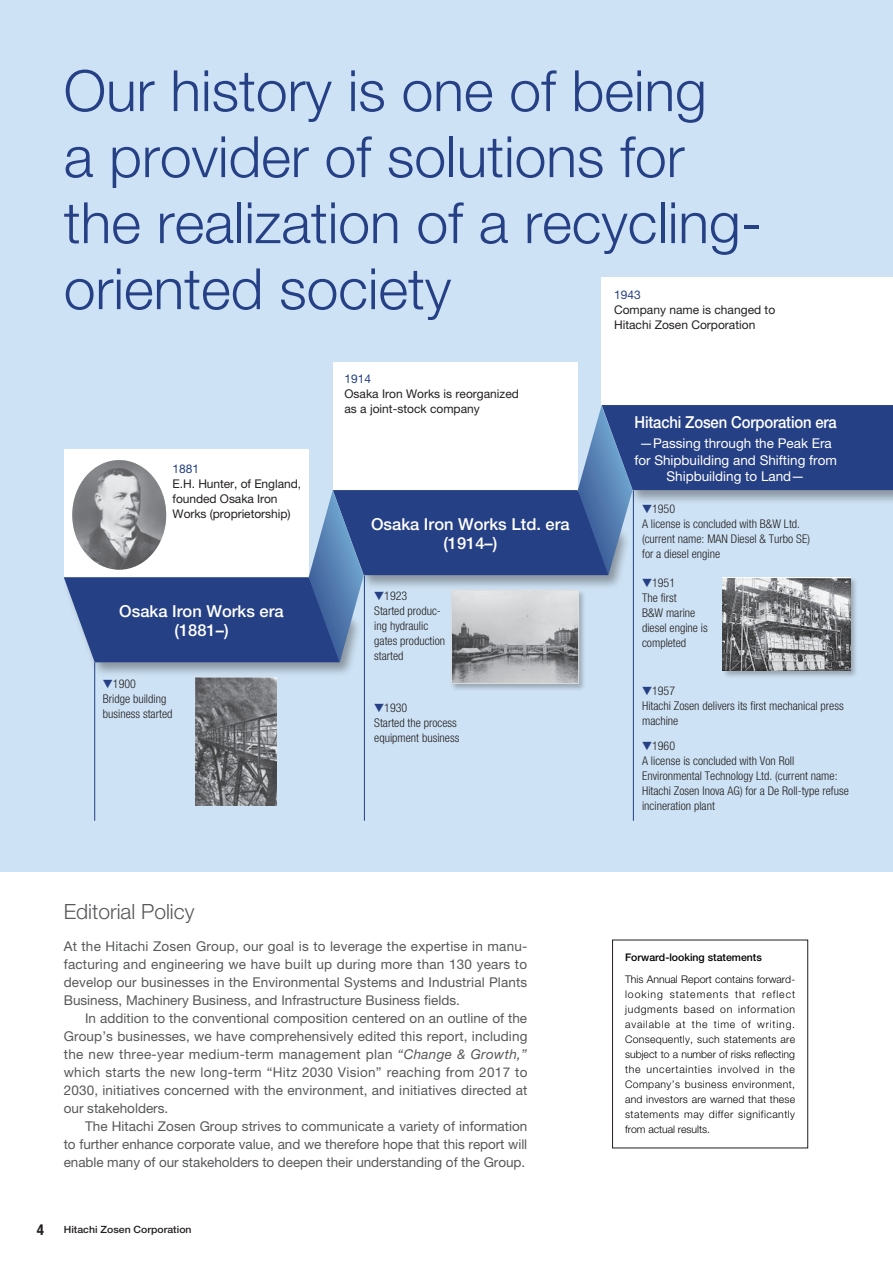
<style>
.page{position:relative;width:893px;height:1263px;background:#fff}
.page>*{position:absolute;margin:0;border:0;box-sizing:border-box;transform-origin:0 0}
.t1{font:300 57px/66px "Helvetica Neue LT Std";color:#264085}
.t2{font:300 21px "Helvetica Neue LT Std";color:#57585a}
.t3{font:500 16.5px/19.5px "Helvetica Neue LT Std";color:#fff;text-align:center}
.t4{font:500 16.5px "Helvetica Neue LT Std";color:#fff;scale:.9 1}
.t5{font:700 condensed 15px "Helvetica Neue LT Std";color:#231f20}
.t6{font:13.5px/18px "Helvetica Neue LT Std";color:#57585a;text-align:justify}
.t7{font:13.5px/16.5px "Helvetica Neue LT Std";color:#fff;text-align:center}
.t8{font:300 condensed 12px/15px "Helvetica Neue LT Std";color:#231f20}
.t9{font:12px/15px "Helvetica Neue LT Std";color:#231f20}
.t10{font:12px "Helvetica Neue LT Std";color:#264085}
.t11{font:300 10.5px/15px "Helvetica Neue LT Std";letter-spacing:.045em;color:#000;text-align:justify}
.t12{font:500 10.5px "Helvetica Neue LT Std";color:#000}
.t13{font:500 10.05px "Helvetica Neue LT Std";color:#231f20;scale:1.05 1}
.s1{color:#264085}
.s2{font-style:italic}
</style>
<div class="page">
<div style="left:0;top:0;width:893px;height:872px;background:#cde2f4"></div>
<div style="left:333px;top:362px;width:245px;height:128px;background:#fff"></div>
<div style="left:602px;top:277px;width:291px;height:128px;background:#fff"></div>
<div style="left:62px;top:575px;width:300px;height:102px;background:#231f20;opacity:.4"></div>
<svg style="left:64px;top:405px;width:829px;height:258px"></svg>
<hr style="left:94px;top:662px;width:1px;height:159px;background:#264085">
<hr style="left:364px;top:576px;width:1px;height:245px;background:#264085">
<hr style="left:633px;top:490px;width:1px;height:331px;background:#264085">
<img style="left:72px;top:460px;width:94px;height:110px">
<img style="left:196px;top:678px;width:80px;height:127px">
<div style="left:450px;top:589px;width:136px;height:102px;background:#231f20;opacity:.3"></div>
<img style="left:453px;top:592px;width:124px;height:89px">
<div style="left:451px;top:590px;width:128px;height:93px;border:1px solid #dcdddf"></div>
<div style="left:721px;top:576px;width:137px;height:102px;background:#231f20;opacity:.3"></div>
<img style="left:723px;top:577px;width:127px;height:94px">
<div style="left:612px;top:940px;width:196px;height:208px;border:1px solid #231f20"></div>
<h1 class="t1" style="left:64px;top:57px;width:699px">Our history is one of being<br>a provider of solutions for the realization of a recycling&shy;oriented society</h1>
<p class="t10" style="left:614px;top:288px;width:28px">1943</p>
<p class="t9" style="left:614px;top:302px;width:163px">Company name is changed to<br>Hitachi Zosen Corporation</p>
<p class="t10" style="left:173px;top:461px;width:28px">1881</p>
<p class="t9" style="left:173px;top:476px;width:130px">E.H. Hunter, of England, founded Osaka Iron<br>Works (proprietorship)</p>
<p class="t3" style="left:119px;top:601px;width:166px">Osaka Iron Works era (1881–)</p>
<p class="t8" style="left:103px;top:676px;width:71px"><span class="s1">▼</span>1900<br>Bridge building business started</p>
<p class="t10" style="left:344px;top:372px;width:28px">1914</p>
<p class="t9" style="left:344px;top:386px;width:176px">Osaka Iron Works is reorganized as a joint-stock company</p>
<p class="t3" style="left:371px;top:514px;width:200px">Osaka Iron Works Ltd. era (1914–)</p>
<p class="t8" style="left:374px;top:588px;width:72px"><span class="s1">▼</span>1923<br>Started produc&shy;ing hydraulic gates production started</p>
<p class="t8" style="left:374px;top:700px;width:87px"><span class="s1">▼</span>1930<br>Started the process equipment business</p>
<h2 class="t2" style="left:64px;top:899px;width:132px">Editorial Policy</h2>
<p class="t6" style="left:64px;top:937px;width:465px">At the Hitachi Zosen Group, our goal is to leverage the expertise in manu&shy;facturing and engineering we have built up during more than 130 years to develop our businesses in the Environmental Systems and Industrial Plants Business, Machinery Business, and Infrastructure Business fields.</p>
<p class="t6" style="left:64px;top:1009px;width:465px;text-indent:21px">In addition to the conventional composition centered on an outline of the Group’s businesses, we have comprehensively edited this report, including the new three-year medium-term management plan <span class="s2">“Change &amp; Growth,” </span>which starts the new long-term “Hitz 2030 Vision” reaching from 2017 to 2030, initiatives concerned with the environment, and initiatives directed at our stakeholders.</p>
<p class="t6" style="left:64px;top:1117px;width:465px;text-indent:21px">The Hitachi Zosen Group strives to communicate a variety of information to further enhance corporate value, and we therefore hope that this report will enable many of our stakeholders to deepen their understanding of the Group.</p>
<p class="t5" style="left:37px;top:1221px;width:9px">4</p>
<p class="t13" style="left:64px;top:1224px;width:123px">Hitachi Zosen Corporation</p>
<p class="t4" style="left:634px;top:412px;width:226px">Hitachi Zosen Corporation era</p>
<p class="t7" style="left:634px;top:435px;width:204px">—Passing through the Peak Era for Shipbuilding and Shifting from<br>Shipbuilding to Land—</p>
<p class="t8" style="left:642px;top:501px;width:169px"><span class="s1">▼</span>1950<br>A license is concluded with B&amp;W Ltd. (current name: MAN Diesel &amp; Turbo SE) for a diesel engine</p>
<p class="t8" style="left:642px;top:575px;width:67px"><span class="s1">▼</span>1951<br>The first<br>B&amp;W marine diesel engine is completed</p>
<p class="t8" style="left:642px;top:683px;width:203px"><span class="s1">▼</span>1957<br>Hitachi Zosen delivers its first mechanical press machine</p>
<p class="t8" style="left:642px;top:738px;width:208px"><span class="s1">▼</span>1960<br>A license is concluded with Von Roll<br>Environmental Technology Ltd. (current name:<br>Hitachi Zosen Inova AG) for a De Roll-type refuse incineration plant</p>
<p class="t12" style="left:625px;top:951px;width:138px">Forward-looking statements</p>
<p class="t11" style="left:625px;top:971px;width:172px">This Annual Report contains forward&shy;looking statements that reflect judgments based on information available at the time of writing.<br>Consequently, such statements are subject to a number of risks reflecting the uncertainties involved in the Company’s business environment, and investors are warned that these statements may differ significantly from actual results.</p>
</div>
